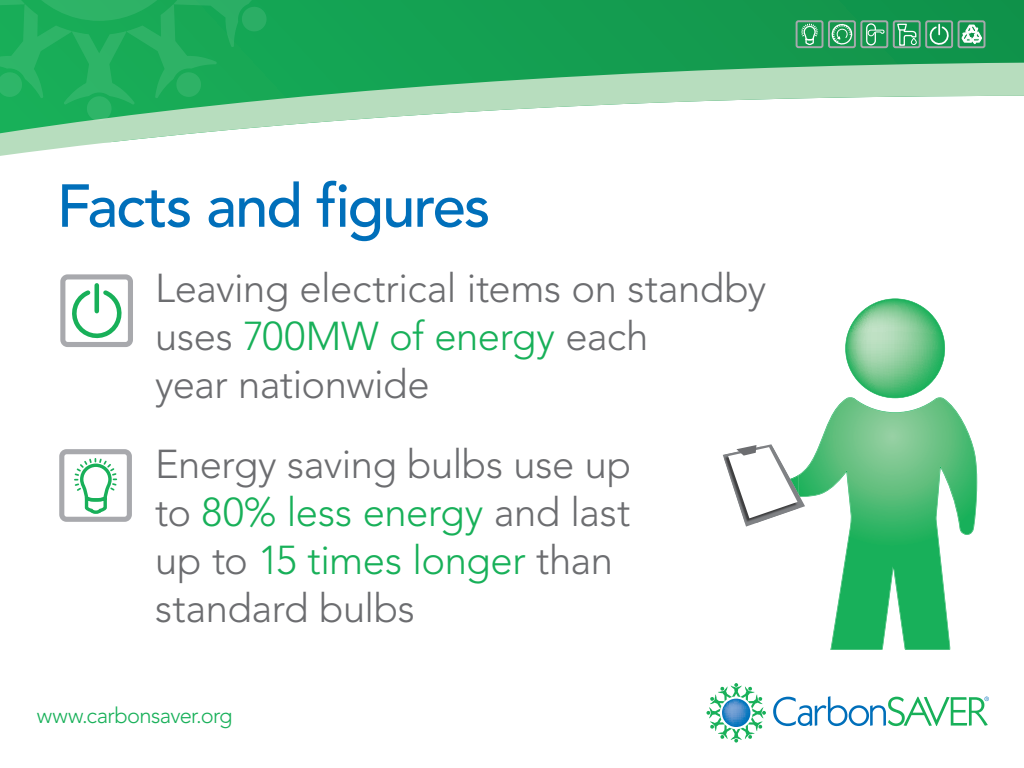
<style>
.page{position:relative;width:1024px;height:768px;background:#fff}
.page>*{position:absolute;margin:0;border:0;box-sizing:border-box;transform-origin:0 0}
.t1{font:500 60px "Avenir LT Std";letter-spacing:-.035em;color:#006fba}
.t2{font:300 40px/48px "Avenir LT Std";letter-spacing:-.01em;color:#6c6d70}
.t3{font:300 21.9px "Avenir LT Std";letter-spacing:-.03em;color:#18b059}
.s1{color:#18b059}
</style>
<div class="page">
<svg style="left:268px;top:0;width:756px;height:63px"></svg>
<svg style="left:0;top:63px;width:1024px;height:93px"></svg>
<div style="left:87px;top:96px;width:25px;height:25px;background:#2eb568;border-radius:50%"></div>
<svg style="left:0;top:0;width:268px;height:105px"></svg>
<svg style="left:773px;top:696px;width:216px;height:30px"></svg>
<svg style="left:706px;top:683px;width:60px;height:60px"></svg>
<svg style="left:60px;top:274px;width:73px;height:73px"></svg>
<svg style="left:845px;top:299px;width:100px;height:98px"></svg>
<svg style="left:805px;top:397px;width:172px;height:253px"></svg>
<svg style="left:723px;top:444px;width:82px;height:83px"></svg>
<svg style="left:801px;top:23px;width:17px;height:22px"></svg>
<div style="left:796px;top:20px;width:27px;height:28px;border:2px solid #a8a9ad;border-radius:2px"></div>
<svg style="left:831px;top:23px;width:22px;height:22px"></svg>
<div style="left:828px;top:20px;width:28px;height:28px;border:2px solid #a8a9ad;border-radius:2px"></div>
<svg style="left:868px;top:29px;width:17px;height:9px"></svg>
<div style="left:866px;top:23px;width:10px;height:22px;border:1px solid #fff;border-radius:4px"></div>
<div style="left:860px;top:20px;width:28px;height:28px;border:2px solid #a8a9ad;border-radius:2px"></div>
<svg style="left:892px;top:19px;width:62px;height:30px"></svg>
<div style="left:958px;top:20px;width:27px;height:28px;border:2px solid #a8a9ad;border-radius:2px"></div>
<svg style="left:962px;top:25px;width:20px;height:19px"></svg>
<svg style="left:74px;top:458px;width:44px;height:56px"></svg>
<div style="left:59px;top:449px;width:73px;height:73px;border:5px solid #a8a9ad;border-radius:5px"></div>
<p class="t1" style="left:57px;top:171px;width:435px">Facts and figures</p>
<p class="t2" style="left:155px;top:265px;width:613px">Leaving electrical items on standby uses <span class="s1">700MW of energy</span> each<br>year nationwide</p>
<p class="t2" style="left:155px;top:440px;width:477px">Energy saving bulbs use up to <span class="s1">80% less energy</span> and last up to <span class="s1">15 times longer</span> than standard bulbs</p>
<p class="t3" style="left:37px;top:703px;width:197px">www.carbonsaver.org</p>
</div>
